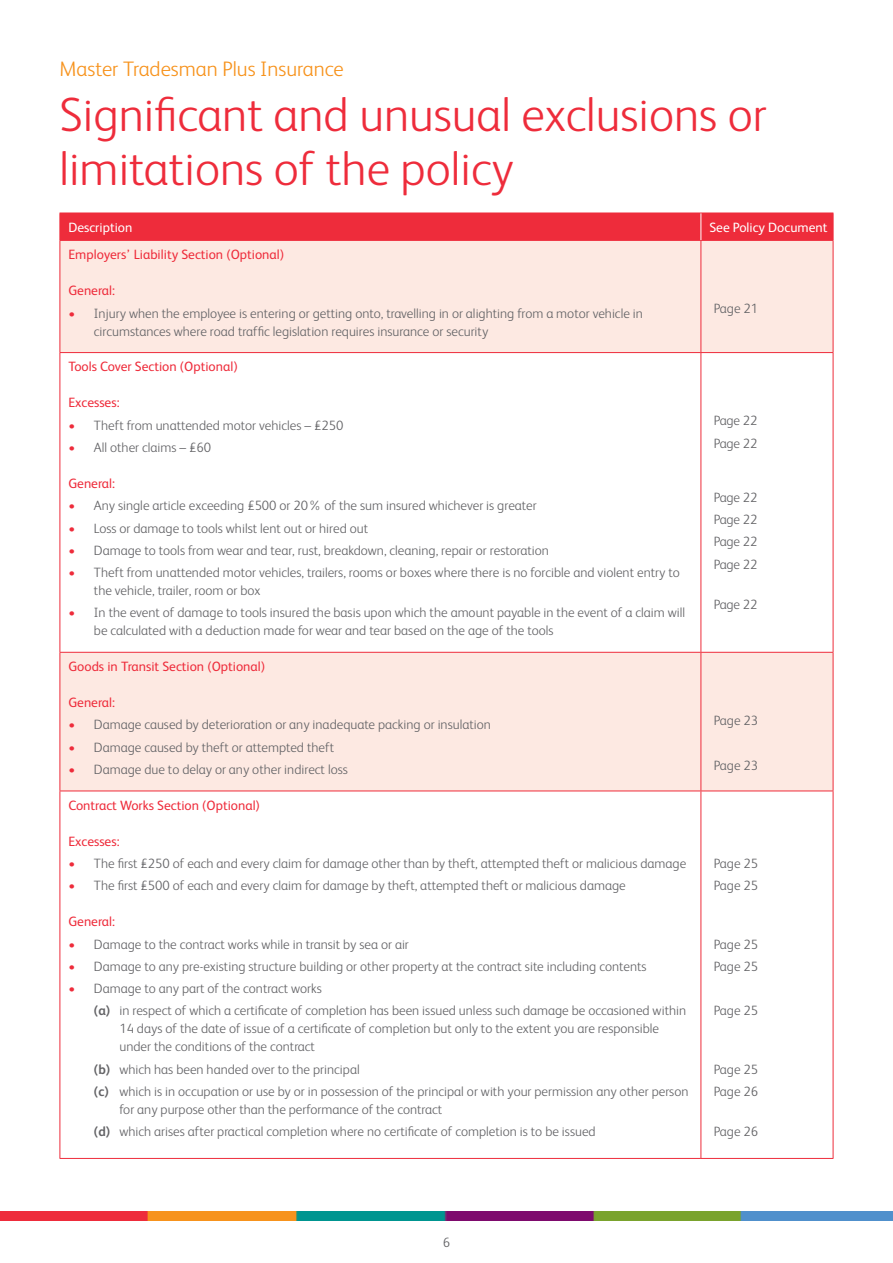
<style>
.page{position:relative;width:893px;height:1263px;background:#fff}
.page>*{position:absolute;margin:0;border:0;box-sizing:border-box;transform-origin:0 0}
.t1{font:300 48px/54px "FS Albert";color:#ee2c3b}
.t2{font:300 21px "FS Albert";color:#f7931d}
.t3{font:300 13.5px/18px "FS Albert";color:#636366}
.Bullets{font:13.5px "FS Albert";color:#ee2c3b}
.t4{font:13.5px "FS Albert";color:#fff}
.s1{font-weight:400;color:#ee2c3b}
.s2{font-weight:700}
</style>
<div class="page">
<img style="left:0;top:1212px;width:893px;height:8px">
<svg style="left:61px;top:241px;width:772px;height:549px"></svg>
<hr style="left:60px;top:240px;width:641px;height:1px;background:#ee2c3b">
<hr style="left:60px;top:241px;width:1px;height:111px;background:#ee2c3b">
<hr style="left:701px;top:240px;width:132px;height:1px;background:#ee2c3b">
<hr style="left:700px;top:241px;width:1px;height:111px;background:#ee2c3b">
<hr style="left:833px;top:241px;width:1px;height:111px;background:#ee2c3b">
<hr style="left:60px;top:352px;width:641px;height:1px;background:#ee2c3b">
<hr style="left:60px;top:353px;width:1px;height:299px;background:#ee2c3b">
<hr style="left:701px;top:352px;width:132px;height:1px;background:#ee2c3b">
<hr style="left:700px;top:353px;width:1px;height:299px;background:#ee2c3b">
<hr style="left:833px;top:353px;width:1px;height:299px;background:#ee2c3b">
<hr style="left:60px;top:652px;width:641px;height:1px;background:#ee2c3b">
<hr style="left:60px;top:653px;width:1px;height:137px;background:#ee2c3b">
<hr style="left:701px;top:652px;width:132px;height:1px;background:#ee2c3b">
<hr style="left:700px;top:653px;width:1px;height:137px;background:#ee2c3b">
<hr style="left:833px;top:653px;width:1px;height:137px;background:#ee2c3b">
<hr style="left:60px;top:790px;width:641px;height:1px;background:#ee2c3b">
<hr style="left:60px;top:791px;width:1px;height:367px;background:#ee2c3b">
<hr style="left:701px;top:790px;width:132px;height:1px;background:#ee2c3b">
<hr style="left:700px;top:791px;width:1px;height:367px;background:#ee2c3b">
<hr style="left:833px;top:791px;width:1px;height:367px;background:#ee2c3b">
<hr style="left:60px;top:1158px;width:641px;height:1px;background:#ee2c3b">
<hr style="left:701px;top:1158px;width:132px;height:1px;background:#ee2c3b">
<div style="left:60px;top:213px;width:774px;height:27px;background:#ee2c3b"></div>
<h2 class="t2" style="left:60px;top:55px;width:286px">Master Tradesman Plus Insurance</h2>
<p class="t1" style="left:60px;top:85px;width:709px">Significant and unusual exclusions or limitations of the policy</p>
<p class="t4" style="left:68px;top:218px;width:66px">Description</p>
<p class="t4" style="left:709px;top:218px;width:119px">See Policy Document</p>
<p class="Bullets" style="left:68px;top:246px;width:217px">Employers’ Liability Section (Optional)</p>
<p class="Bullets" style="left:68px;top:282px;width:48px">General:</p>
<p class="t3" style="left:94px;top:303px;width:550px;text-indent:-26px"><span class="s1">•</span> Injury when the employee is entering or getting onto, travelling in or alighting from a motor vehicle in circumstances where road traffic legislation requires insurance or security</p>
<p class="t3" style="left:714px;top:299px;width:46px">Page 21</p>
<p class="Bullets" style="left:68px;top:358px;width:171px">Tools Cover Section (Optional)</p>
<p class="Bullets" style="left:68px;top:394px;width:53px">Excesses:</p>
<p class="t3" style="left:68px;top:415px;width:276px"><span class="s1">•</span> Theft from unattended motor vehicles – £250</p>
<p class="t3" style="left:68px;top:438px;width:144px"><span class="s1">•</span> All other claims – £60</p>
<p class="Bullets" style="left:68px;top:474px;width:48px">General:</p>
<p class="t3" style="left:68px;top:496px;width:470px"><span class="s1">•</span> Any single article exceeding £500 or 20% of the sum insured whichever is greater</p>
<p class="t3" style="left:68px;top:518px;width:301px"><span class="s1">•</span> Loss or damage to tools whilst lent out or hired out</p>
<p class="t3" style="left:68px;top:540px;width:482px"><span class="s1">•</span> Damage to tools from wear and tear, rust, breakdown, cleaning, repair or restoration</p>
<p class="t3" style="left:94px;top:563px;width:587px;text-indent:-26px"><span class="s1">•</span> Theft from unattended motor vehicles, trailers, rooms or boxes where there is no forcible and violent entry to the vehicle, trailer, room or box</p>
<p class="t3" style="left:94px;top:603px;width:593px;text-indent:-26px"><span class="s1">•</span> In the event of damage to tools insured the basis upon which the amount payable in the event of a claim will be calculated with a deduction made for wear and tear based on the age of the tools</p>
<p class="t3" style="left:714px;top:411px;width:45px">Page 22</p>
<p class="t3" style="left:714px;top:433px;width:45px">Page 22</p>
<p class="t3" style="left:714px;top:487px;width:45px">Page 22</p>
<p class="t3" style="left:714px;top:510px;width:45px">Page 22</p>
<p class="t3" style="left:714px;top:532px;width:45px">Page 22</p>
<p class="t3" style="left:714px;top:554px;width:45px">Page 22</p>
<p class="t3" style="left:714px;top:594px;width:45px">Page 22</p>
<p class="Bullets" style="left:68px;top:658px;width:198px">Goods in Transit Section (Optional)</p>
<p class="Bullets" style="left:68px;top:694px;width:48px">General:</p>
<p class="t3" style="left:68px;top:715px;width:424px"><span class="s1">•</span> Damage caused by deterioration or any inadequate packing or insulation</p>
<p class="t3" style="left:68px;top:737px;width:267px"><span class="s1">•</span> Damage caused by theft or attempted theft</p>
<p class="t3" style="left:68px;top:760px;width:281px"><span class="s1">•</span> Damage due to delay or any other indirect loss</p>
<p class="Bullets" style="left:68px;top:796px;width:193px">Contract Works Section (Optional)</p>
<p class="Bullets" style="left:68px;top:832px;width:53px">Excesses:</p>
<p class="t3" style="left:68px;top:854px;width:619px"><span class="s1">•</span> The first £250 of each and every claim for damage other than by theft, attempted theft or malicious damage</p>
<p class="t3" style="left:68px;top:876px;width:559px"><span class="s1">•</span> The first £500 of each and every claim for damage by theft, attempted theft or malicious damage</p>
<p class="Bullets" style="left:68px;top:913px;width:48px">General:</p>
<p class="t3" style="left:68px;top:934px;width:342px"><span class="s1">•</span> Damage to the contract works while in transit by sea or air</p>
<p class="t3" style="left:68px;top:957px;width:580px"><span class="s1">•</span> Damage to any pre-existing structure building or other property at the contract site including contents</p>
<p class="t3" style="left:68px;top:979px;width:255px"><span class="s1">•</span> Damage to any part of the contract works</p>
<p class="t3" style="left:119px;top:1001px;width:568px;text-indent:-26px"><span class="s2">(a)</span> in respect of which a certificate of completion has been issued unless such damage be occasioned within<br>14 days of the date of issue of a certificate of completion but only to the extent you are responsible under the conditions of the contract</p>
<p class="t3" style="left:94px;top:1059px;width:267px"><span class="s2">(b)</span> which has been handed over to the principal</p>
<p class="t3" style="left:119px;top:1082px;width:570px;text-indent:-26px"><span class="s2">(c)</span> which is in occupation or use by or in possession of the principal or with your permission any other person for any purpose other than the performance of the contract</p>
<p class="t3" style="left:94px;top:1122px;width:503px"><span class="s2">(d)</span> which arises after practical completion where no certificate of completion is to be issued</p>
<p class="t3" style="left:714px;top:711px;width:46px">Page 23</p>
<p class="t3" style="left:714px;top:755px;width:46px">Page 23</p>
<p class="t3" style="left:714px;top:854px;width:46px">Page 25</p>
<p class="t3" style="left:714px;top:876px;width:46px">Page 25</p>
<p class="t3" style="left:714px;top:934px;width:46px">Page 25</p>
<p class="t3" style="left:714px;top:957px;width:46px">Page 25</p>
<p class="t3" style="left:714px;top:1001px;width:46px">Page 25</p>
<p class="t3" style="left:714px;top:1059px;width:46px">Page 25</p>
<p class="t3" style="left:714px;top:1082px;width:46px">Page 26</p>
<p class="t3" style="left:714px;top:1122px;width:46px">Page 26</p>
<p class="t3" style="left:443px;top:1233px;width:9px">6</p>
</div>
